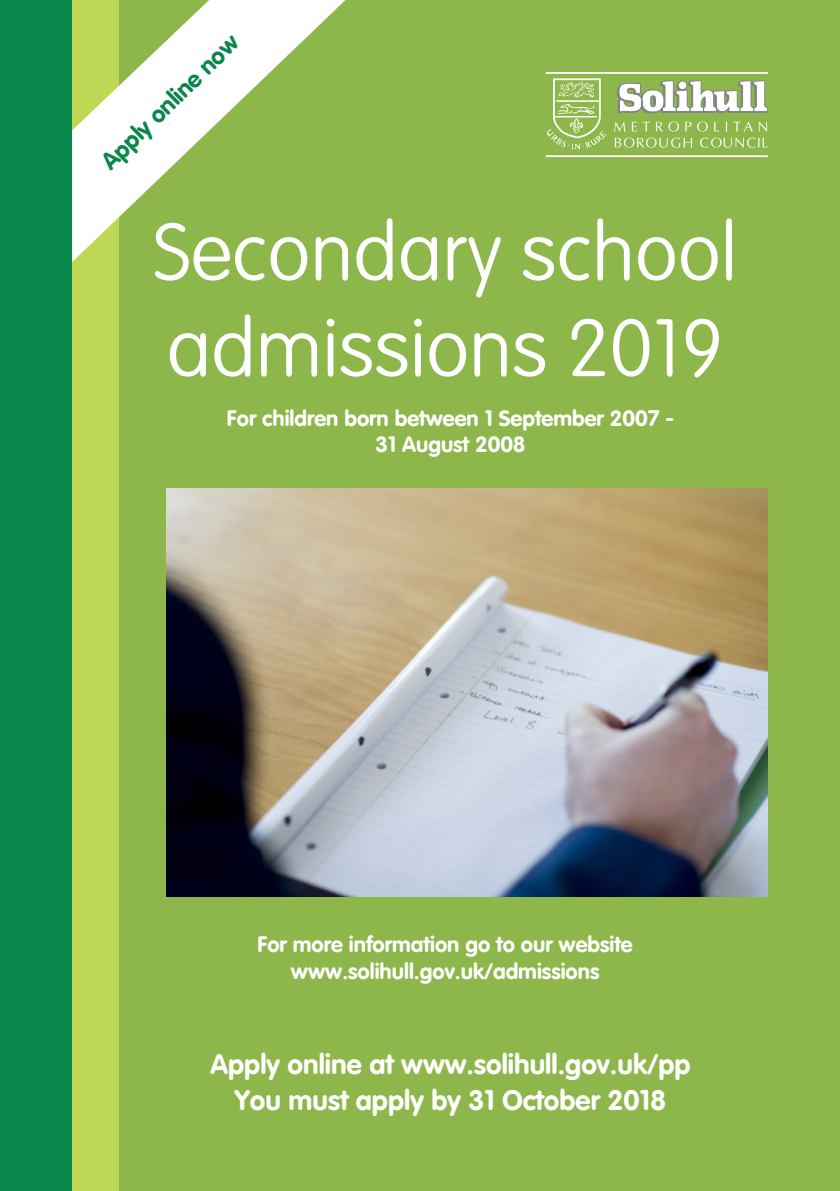
<style>
.page{position:relative;width:840px;height:1191px;background:#fff}
.page>*{position:absolute;margin:0;border:0;box-sizing:border-box;transform-origin:0 0}
.t1{font:100 80px/96px "VAG Rounded";color:#fff}
.t2{font:28px/36px "VAG Rounded Bold";color:#fff;text-align:center}
.t3{font:24px "VAG Rounded Bold";color:#0b864b}
.t4{font:22px/26.4px "VAG Rounded Bold";color:#fff;text-align:center}
</style>
<div class="page">
<div style="left:0;top:0;width:839px;height:1191px;background:#8db74a"></div>
<div style="left:0;top:0;width:72px;height:1191px;background:#0b864b"></div>
<div style="left:72px;top:0;width:47px;height:1191px;background:#bed856"></div>
<svg style="left:546px;top:78px;width:59px;height:71px"></svg>
<svg style="left:617px;top:81px;width:150px;height:32px"></svg>
<svg style="left:614px;top:122px;width:11px;height:9px"></svg>
<svg style="left:631px;top:122px;width:5px;height:9px"></svg>
<svg style="left:642px;top:122px;width:7px;height:9px"></svg>
<svg style="left:655px;top:122px;width:7px;height:9px"></svg>
<svg style="left:668px;top:122px;width:10px;height:10px"></svg>
<svg style="left:685px;top:122px;width:22px;height:10px"></svg>
<svg style="left:714px;top:122px;width:5px;height:9px"></svg>
<svg style="left:733px;top:122px;width:19px;height:9px"></svg>
<svg style="left:758px;top:122px;width:8px;height:9px"></svg>
<svg style="left:614px;top:138px;width:77px;height:10px"></svg>
<svg style="left:700px;top:138px;width:67px;height:10px"></svg>
<hr style="left:545px;top:72px;width:222px;height:2px;background:#fff">
<hr style="left:545px;top:155px;width:222px;height:2px;background:#fff">
<svg style="left:72px;top:0;width:273px;height:262px"></svg>
<img style="left:166px;top:489px;width:601px;height:407px">
<p class="t3" style="left:95px;top:155px;width:183px;rotate:-44deg">Apply online now</p>
<h1 class="t1" style="left:153px;top:207px;width:585px">Secondary school admissions 2019</h1>
<p class="t4" style="left:227px;top:404px;width:448px">For children born between 1 September 2007 -<br>31 August 2008</p>
<p class="t4" style="left:257px;top:931px;width:376px">For more information go to our website www.solihull.gov.uk/admissions</p>
<p class="t2" style="left:210px;top:1046px;width:481px">Apply online at www.solihull.gov.uk/pp<br>You must apply by 31 October 2018</p>
</div>
